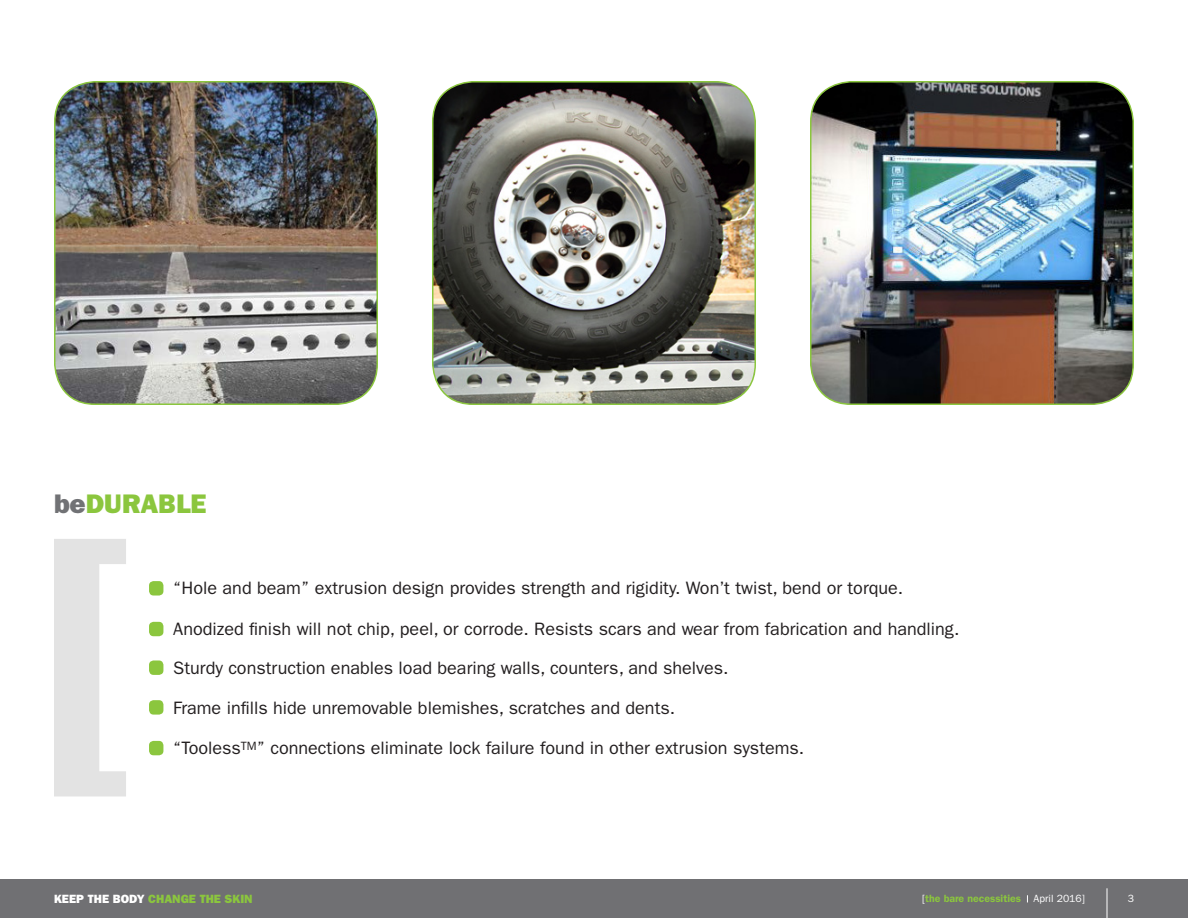
<style>
.page{position:relative;width:1188px;height:918px;background:#fff}
.page>*{position:absolute;margin:0;border:0;box-sizing:border-box;transform-origin:0 0}
.t1{font:27px "ITC Franklin Gothic Std Hvy";color:#8bc63e}
.t2{font:18px/38.7px "ITC Franklin Gothic Std";color:#231f20}
.t3{font:12px "ITC Franklin Gothic Std Hvy";color:#8bc63e}
.t4{font:600 10.5px "ITC Franklin Gothic Std";color:#8bc63e}
.t5{font:10.5px "ITC Franklin Gothic Std";color:#fff}
.s1{color:#717275}
.s2{color:#fff}
.s3{font-weight:400;color:#fff}
</style>
<div class="page">
<div style="left:0;top:880px;width:1188px;height:38px;background:#707073"></div>
<svg style="left:54px;top:539px;width:72px;height:257px"></svg>
<div style="left:149px;top:581px;width:14px;height:15px;background:#8bc63e;border-radius:4px"></div>
<div style="left:149px;top:622px;width:14px;height:14px;background:#8bc63e;border-radius:4px"></div>
<div style="left:149px;top:660px;width:14px;height:15px;background:#8bc63e;border-radius:4px"></div>
<div style="left:149px;top:700px;width:14px;height:15px;background:#8bc63e;border-radius:4px"></div>
<div style="left:149px;top:741px;width:14px;height:14px;background:#8bc63e;border-radius:4px"></div>
<img style="left:811px;top:82px;width:322px;height:322px">
<div style="left:810px;top:81px;width:324px;height:324px;border:2px solid #8bc63e;border-radius:40px"></div>
<img style="left:55px;top:82px;width:322px;height:322px">
<div style="left:54px;top:81px;width:324px;height:324px;border:2px solid #8bc63e;border-radius:40px"></div>
<img style="left:433px;top:82px;width:322px;height:322px">
<div style="left:432px;top:81px;width:324px;height:324px;border:2px solid #8bc63e;border-radius:40px"></div>
<hr style="left:1107px;top:888px;width:1px;height:30px;background:#fff">
<h1 class="t1" style="left:54px;top:488px;width:154px"><span class="s1">be</span>DURABLE</h1>
<p class="t2" style="left:173px;top:569px;width:732px">“Hole and beam” extrusion design provides strength and rigidity. Won’t twist, bend or torque.</p>
<p class="t2" style="left:173px;top:610px;width:788px">Anodized finish will not chip, peel, or corrode. Resists scars and wear from fabrication and handling.<br>Sturdy construction enables load bearing walls, counters, and shelves.</p>
<p class="t2" style="left:173px;top:688px;width:503px">Frame infills hide unremovable blemishes, scratches and dents.</p>
<p class="t2" style="left:173px;top:729px;width:633px">“Tooless<sup>TM</sup>” connections eliminate lock failure found in other extrusion systems.</p>
<p class="t3" style="left:54px;top:892px;width:200px"><span class="s2">KEEP THE BODY</span> CHANGE THE SKIN</p>
<p class="t4" style="left:922px;top:893px;width:164px"><span class="s3">[</span>the bare necessities <span class="s3">April 2016]</span></p>
<p class="t5" style="left:1128px;top:893px;width:8px">3</p>
</div>
